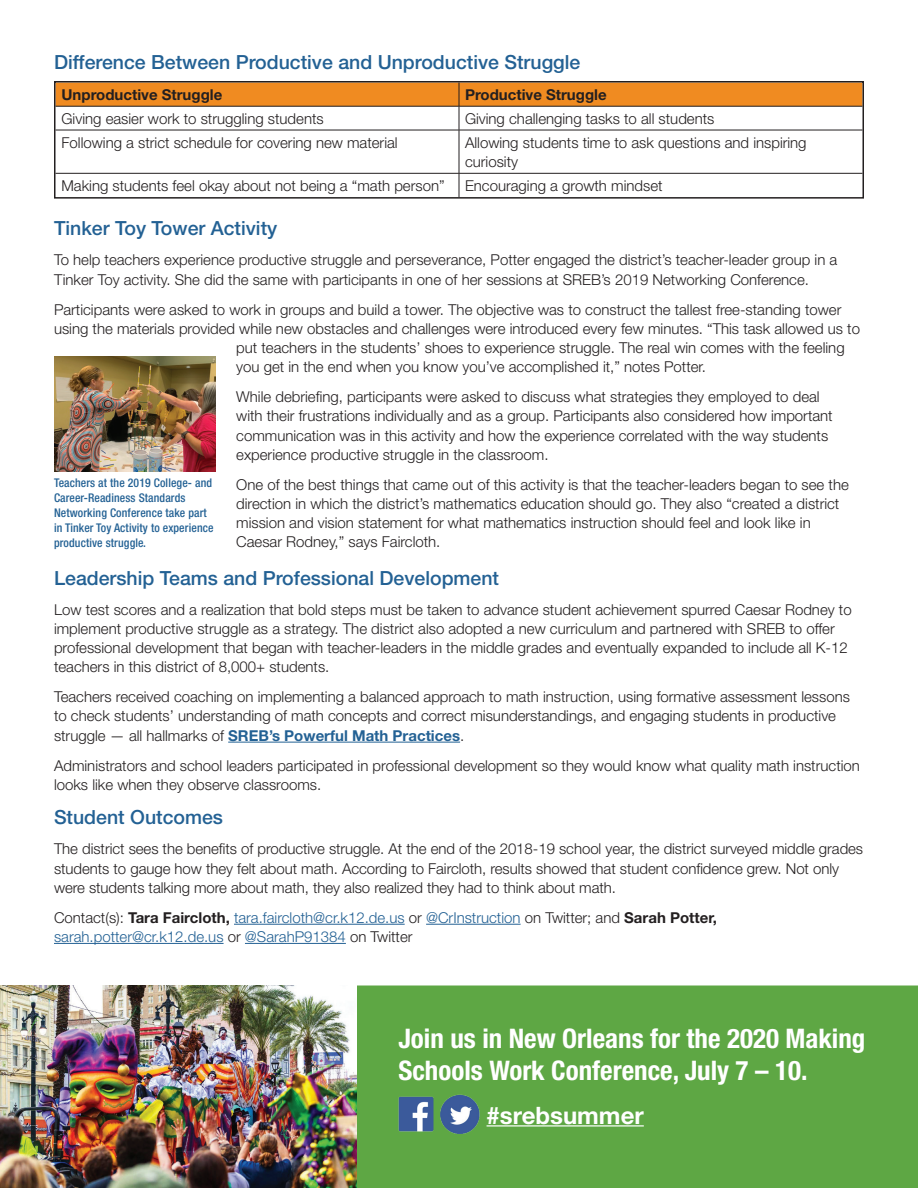
<style>
.page{position:relative;width:918px;height:1188px;background:#fff}
.page>*{position:absolute;margin:0;border:0;box-sizing:border-box;transform-origin:0 0}
.t1{font:700 condensed 27px/31.5px "Helvetica Neue";color:#fff}
.t2{font:700 24px "Helvetica Neue";color:#fff}
.t3{font:500 19.5px "Helvetica Neue";color:#236194}
.t4{font:300 15px/19.2px "Helvetica Neue";color:#231f20}
.t5{font:300 15px/19.2px "Helvetica Neue";color:#236194}
.t6{font:700 15px "Helvetica Neue";color:#231f20}
.t7{font:500 condensed 12px/15px "Helvetica Neue";letter-spacing:.01em;color:#236194}
.s1{font-weight:700;color:#236194}
.s2{color:#231f20}
.s3{font-weight:700;color:#231f20}
</style>
<div class="page">
<div style="left:357px;top:986px;width:560px;height:201px;background:#5ea744"></div>
<div style="left:356px;top:986px;width:562px;height:202px;border:2px solid #5ea744"></div>
<img style="left:0;top:986px;width:356px;height:202px">
<img style="left:399px;top:1097px;width:35px;height:35px">
<img style="left:440px;top:1095px;width:40px;height:39px">
<hr style="left:487px;top:1125px;width:157px;height:2px;background:#fff">
<hr style="left:56px;top:130px;width:403px;height:1px;background:#231f20">
<hr style="left:459px;top:130px;width:404px;height:1px;background:#231f20">
<hr style="left:56px;top:173px;width:403px;height:1px;background:#231f20">
<hr style="left:459px;top:173px;width:404px;height:1px;background:#231f20">
<svg style="left:57px;top:84px;width:804px;height:46px"></svg>
<hr style="left:459px;top:130px;width:1px;height:43px;background:#231f20">
<svg style="left:459px;top:173px;width:1px;height:23px"></svg>
<hr style="left:56px;top:106px;width:403px;height:1px;background:#231f20">
<hr style="left:459px;top:106px;width:404px;height:1px;background:#231f20">
<div style="left:54px;top:81px;width:810px;height:118px;border:2px solid #231f20"></div>
<hr style="left:228px;top:742px;width:232px;height:1px;background:#236194">
<hr style="left:234px;top:924px;width:171px;height:1px;background:#236194">
<hr style="left:426px;top:924px;width:95px;height:1px;background:#236194">
<hr style="left:54px;top:943px;width:170px;height:1px;background:#236194">
<hr style="left:245px;top:943px;width:101px;height:1px;background:#236194">
<img style="left:54px;top:357px;width:162px;height:114px">
<h3 class="t3" style="left:54px;top:51px;width:528px">Difference Between Productive and Unproductive Struggle</h3>
<p class="t6" style="left:62px;top:86px;width:162px">Unproductive Struggle</p>
<p class="t6" style="left:465px;top:86px;width:143px">Productive Struggle</p>
<p class="t4" style="left:62px;top:109px;width:264px">Giving easier work to struggling students</p>
<p class="t4" style="left:465px;top:109px;width:251px">Giving challenging tasks to all students</p>
<p class="t4" style="left:62px;top:133px;width:338px">Following a strict schedule for covering new material</p>
<p class="t4" style="left:465px;top:133px;width:343px">Allowing students time to ask questions and inspiring curiosity</p>
<p class="t4" style="left:62px;top:176px;width:385px">Making students feel okay about not being a “math person”</p>
<p class="t4" style="left:465px;top:176px;width:199px">Encouraging a growth mindset</p>
<h3 class="t3" style="left:54px;top:217px;width:225px">Tinker Toy Tower Activity</h3>
<p class="t4" style="left:54px;top:250px;width:785px">To help teachers experience productive struggle and perseverance, Potter engaged the district’s teacher-leader group in a<br>Tinker Toy activity. She did the same with participants in one of her sessions at SREB’s 2019 Networking Conference.</p>
<p class="t4" style="left:54px;top:299px;width:789px">Participants were asked to work in groups and build a tower. The objective was to construct the tallest free-standing tower</p>
<p class="t4" style="left:54px;top:319px;width:808px">using the materials provided while new obstacles and challenges were introduced every few minutes. “This task allowed us to</p>
<p class="t4" style="left:236px;top:338px;width:610px">put teachers in the students’ shoes to experience struggle. The real win comes with the feeling</p>
<p class="t4" style="left:236px;top:357px;width:471px">you get in the end when you know you’ve accomplished it,” notes Potter.</p>
<p class="t4" style="left:236px;top:387px;width:598px">While debriefing, participants were asked to discuss what strategies they employed to deal with their frustrations individually and as a group. Participants also considered how important communication was in this activity and how the experience correlated with the way students experience productive struggle in the classroom.</p>
<p class="t4" style="left:236px;top:475px;width:614px">One of the best things that came out of this activity is that the teacher-leaders began to see the direction in which the district’s mathematics education should go. They also “created a district mission and vision statement for what mathematics instruction should feel and look like in Caesar Rodney,” says Faircloth.</p>
<h3 class="t3" style="left:54px;top:566px;width:447px">Leadership Teams and Professional Development</h3>
<p class="t4" style="left:54px;top:599px;width:799px">Low test scores and a realization that bold steps must be taken to advance student achievement spurred Caesar Rodney to implement productive struggle as a strategy. The district also adopted a new curriculum and partnered with SREB to offer professional development that began with teacher-leaders in the middle grades and eventually expanded to include all K-12 teachers in this district of 8,000+ students.</p>
<p class="t4" style="left:54px;top:687px;width:798px">Teachers received coaching on implementing a balanced approach to math instruction, using formative assessment lessons to check students’ understanding of math concepts and correct misunderstandings, and engaging students in productive struggle — all hallmarks of <span class="s1">SREB’s Powerful Math Practices</span>.</p>
<p class="t4" style="left:54px;top:755px;width:807px">Administrators and school leaders participated in professional development so they would know what quality math instruction looks like when they observe classrooms.</p>
<h3 class="t3" style="left:54px;top:806px;width:171px">Student Outcomes</h3>
<p class="t4" style="left:54px;top:839px;width:811px">The district sees the benefits of productive struggle. At the end of the 2018-19 school year, the district surveyed middle grades students to gauge how they felt about math. According to Faircloth, results showed that student confidence grew. Not only were students talking more about math, they also realized they had to think about math.</p>
<p class="t5" style="left:54px;top:907px;width:665px"><span class="s2">Contact(s):</span> <span class="s3">Tara Faircloth,</span> tara.faircloth@cr.k12.de.us <span class="s2">or</span> @CrInstruction <span class="s2">on Twitter; and</span> <span class="s3">Sarah Potter, </span>sarah.potter@cr.k12.de.us <span class="s2">or</span> @SarahP91384 <span class="s2">on Twitter</span></p>
<p class="t7" style="left:54px;top:476px;width:161px">Teachers at the 2019 College- and<br>Career-Readiness Standards<br>Networking Conference take part in Tinker Toy Activity to experience productive struggle.</p>
<h1 class="t1" style="left:398px;top:1023px;width:468px">Join us in New Orleans for the 2020 Making<br>Schools Work Conference, July 7 – 10.</h1>
<h2 class="t2" style="left:487px;top:1100px;width:159px">#srebsummer</h2>
</div>
